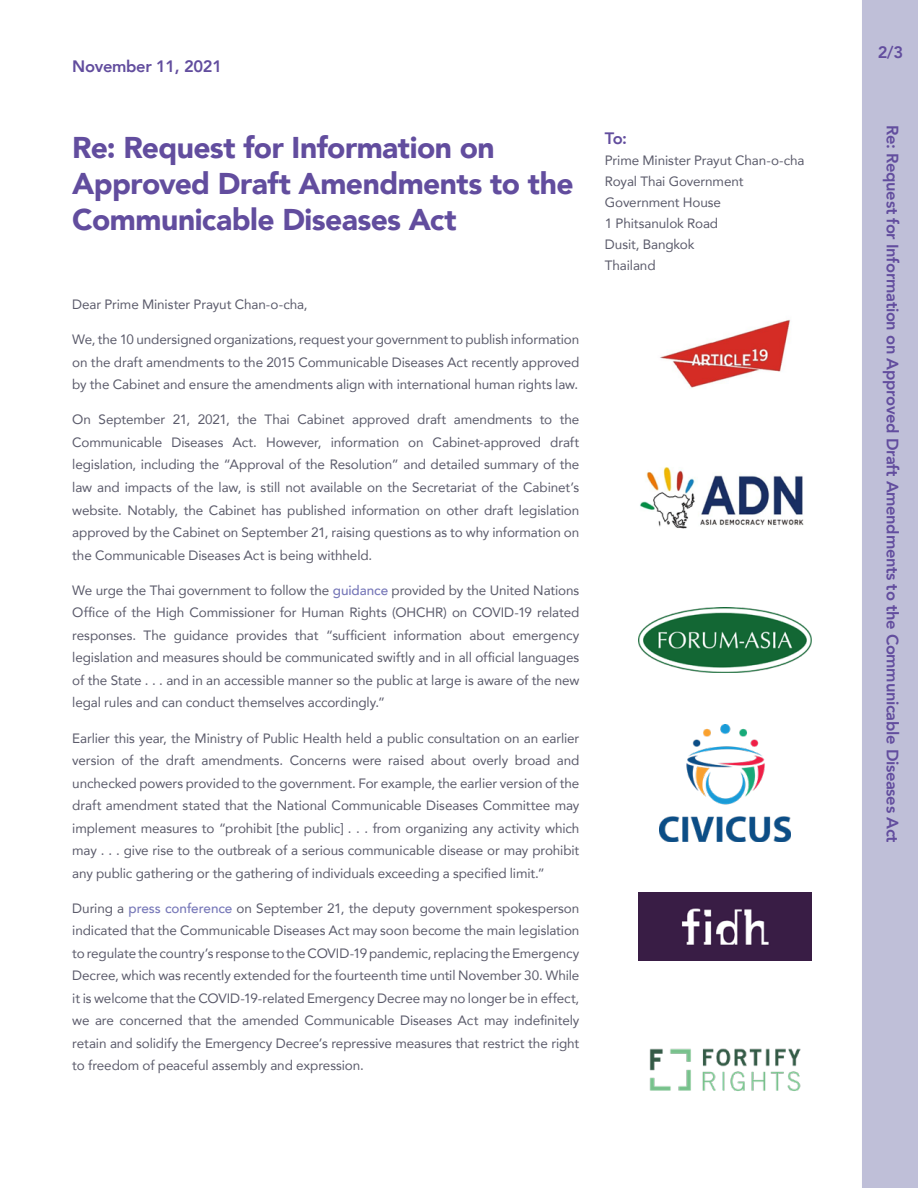
<style>
.page{position:relative;width:918px;height:1188px;background:#fff}
.page>*{position:absolute;margin:0;border:0;box-sizing:border-box;transform-origin:0 0}
.t1{font:900 30px/36px "Avenir";letter-spacing:-.02em;color:#624d9e}
.t2{font:800 16.5px "Avenir";letter-spacing:-.02em;color:#624d9e}
.t3{font:13.5px/22.5px "Avenir";letter-spacing:-.01em;color:#5b5b6b;text-align:justify}
.s1{font-weight:500;color:#7677b8}
</style>
<div class="page">
<div style="left:862px;top:0;width:56px;height:1188px;background:#bfbfd8"></div>
<img style="left:639px;top:608px;width:173px;height:65px">
<img style="left:640px;top:467px;width:164px;height:62px">
<img style="left:660px;top:319px;width:130px;height:69px">
<img style="left:649px;top:1048px;width:152px;height:43px">
<img style="left:639px;top:892px;width:173px;height:68px">
<img style="left:660px;top:724px;width:131px;height:118px">
<p class="t2" style="left:72px;top:54px;width:151px">November 11, 2021</p>
<h1 class="t1" style="left:72px;top:128px;width:503px">Re: Request for Information on<br>Approved Draft Amendments to the<br>Communicable Diseases Act</h1>
<p class="t3" style="left:72px;top:293px;width:237px">Dear Prime Minister Prayut Chan-o-cha,</p>
<p class="t3" style="left:72px;top:328px;width:509px">We, the 10 undersigned organizations, request your government to publish information on the draft amendments to the 2015 Communicable Diseases Act recently approved by the Cabinet and ensure the amendments align with international human rights law.</p>
<p class="t3" style="left:72px;top:408px;width:509px">On September 21, 2021, the Thai Cabinet approved draft amendments to the Communicable Diseases Act. However, information on Cabinet-approved draft legislation, including the “Approval of the Resolution” and detailed summary of the law and impacts of the law, is still not available on the Secretariat of the Cabinet’s website. Notably, the Cabinet has published information on other draft legislation approved by the Cabinet on September 21, raising questions as to why information on the Communicable Diseases Act is being withheld.</p>
<p class="t3" style="left:72px;top:578px;width:509px">We urge the Thai government to follow the <span class="s1">guidance</span> provided by the United Nations Office of the High Commissioner for Human Rights (OHCHR) on COVID-19 related responses. The guidance provides that “sufficient information about emergency legislation and measures should be communicated swiftly and in all official languages of the State . . . and in an accessible manner so the public at large is aware of the new legal rules and can conduct themselves accordingly.”</p>
<p class="t3" style="left:72px;top:726px;width:509px">Earlier this year, the Ministry of Public Health held a public consultation on an earlier version of the draft amendments. Concerns were raised about overly broad and unchecked powers provided to the government. For example, the earlier version of the draft amendment stated that the National Communicable Diseases Committee may implement measures to “prohibit [the public] . . . from organizing any activity which may . . . give rise to the outbreak of a serious communicable disease or may prohibit any public gathering or the gathering of individuals exceeding a specified limit.”</p>
<p class="t3" style="left:72px;top:897px;width:509px">During a <span class="s1">press conference</span> on September 21, the deputy government spokesperson indicated that the Communicable Diseases Act may soon become the main legislation to regulate the country’s response to the COVID-19 pandemic, replacing the Emergency Decree, which was recently extended for the fourteenth time until November 30. While it is welcome that the COVID-19-related Emergency Decree may no longer be in effect, we are concerned that the amended Communicable Diseases Act may indefinitely retain and solidify the Emergency Decree’s repressive measures that restrict the right to freedom of peaceful assembly and expression.</p>
<p class="t2" style="left:605px;top:125px;width:24px">To:</p>
<p class="t3" style="left:605px;top:149px;width:201px;line-height:21px;text-align:left">Prime Minister Prayut Chan-o-cha<br>Royal Thai Government<br>Government House<br>1 Phitsanulok Road<br>Dusit, Bangkok<br>Thailand</p>
<p class="t2" style="left:878px;top:39px;width:27px">2/3</p>
<p class="t2" style="left:905px;top:125px;width:720px;rotate:90deg">Re: Request for Information on Approved Draft Amendments to the Communicable Diseases Act</p>
</div>
